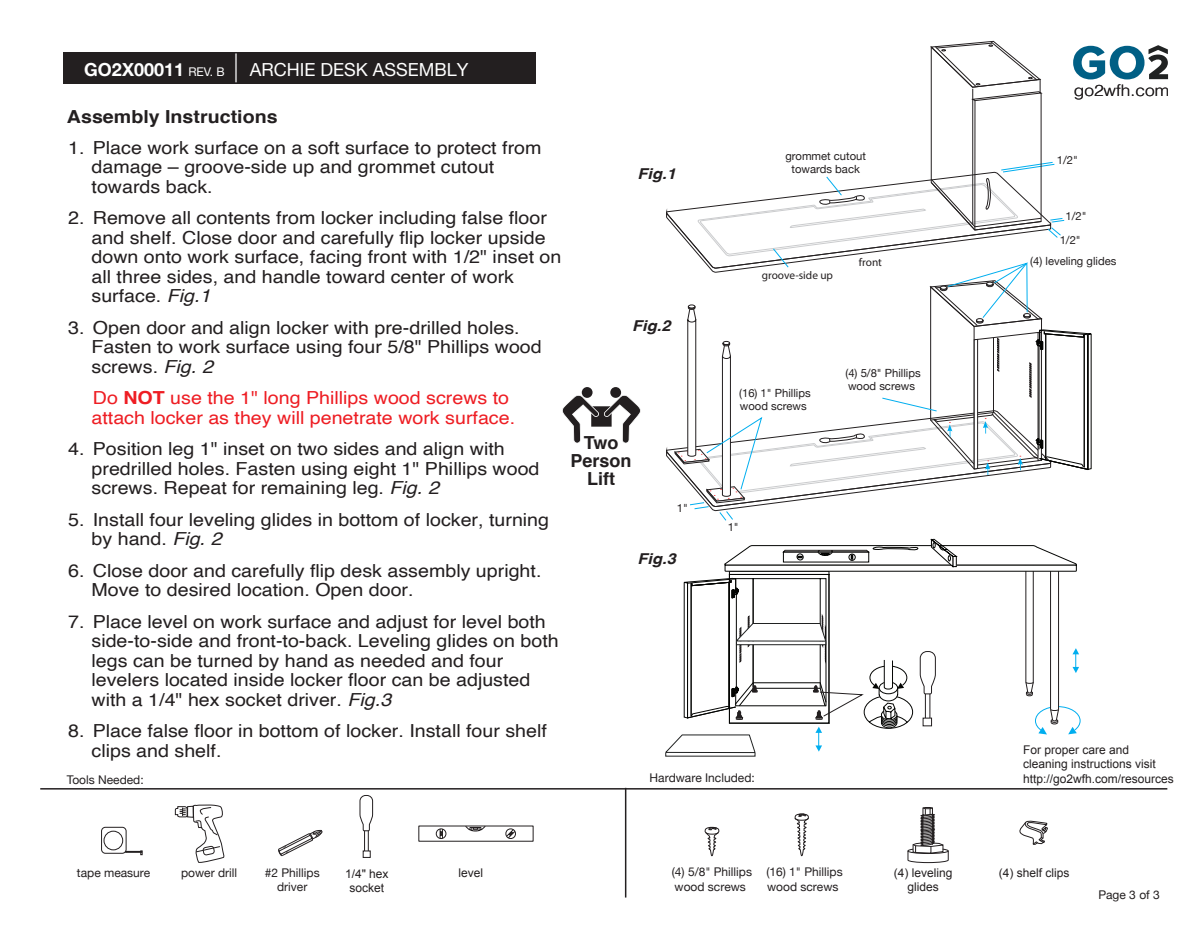
<style>
.page{position:relative;width:1202px;height:932px;background:#fff}
.page>*{position:absolute;margin:0;border:0;box-sizing:border-box;transform-origin:0 0}
.t1{font:28.8px "Helvetica Neue";color:#fff;scale:.62 1}
.t2{font:18px/19.5px "Helvetica";color:#231f20;scale:1.09 1}
.t3{font:18px/19.5px "Helvetica";color:#ee1d23;scale:1.09 1}
.t4{font:700 18px "Helvetica";color:#231f20;scale:1.09 1}
.t5{font:18px "Helvetica Neue";color:#fff}
.t6{font:700 18px "Helvetica Neue";color:#fff}
.t7{font:700 18px/18px "Helvetica";color:#231f20;text-align:center}
.t8{font:300 15.9px "Helvetica";color:#231f20;scale:1.09 1}
.t9{font:italic 700 15px "Helvetica";color:#231f20;scale:1.09 1}
.t10{font:12px/14.4px "Helvetica Neue";color:#231f20}
.t11{font:12px/14.4px "Arial";color:#231f20;text-align:center}
.t12{font:11.25px/13.5px "Helvetica Neue";color:#231f20}
.t13{font:11.25px "Myriad Pro";color:#231f20}
.s1{font-weight:400;font-size:12px}
.s2{font-style:italic}
.s3{font-weight:700}
</style>
<div class="page">
<svg style="left:562px;top:387px;width:79px;height:56px"></svg>
<div style="left:64px;top:52px;width:472px;height:32px;background:#231f20"></div>
<hr style="left:40px;top:788px;width:1127px;height:1px;background:#231f20">
<svg style="left:704px;top:826px;width:16px;height:31px"></svg>
<svg style="left:278px;top:830px;width:45px;height:26px"></svg>
<svg style="left:174px;top:804px;width:51px;height:59px"></svg>
<div style="left:101px;top:826px;width:25px;height:27px;border:1px solid #231f20;border-radius:4px"></div>
<svg style="left:125px;top:850px;width:17px;height:5px"></svg>
<div style="left:104px;top:830px;width:19px;height:20px;border:1px solid #231f20;border-radius:50%"></div>
<svg style="left:359px;top:795px;width:14px;height:63px"></svg>
<div style="left:363px;top:851px;width:7px;height:6px;background:#fff"></div>
<svg style="left:907px;top:807px;width:42px;height:56px"></svg>
<div style="left:436px;top:828px;width:10px;height:11px;border:1px solid #231f20;border-radius:50%"></div>
<svg style="left:439px;top:829px;width:4px;height:9px"></svg>
<svg style="left:465px;top:825px;width:52px;height:14px"></svg>
<svg style="left:794px;top:813px;width:15px;height:44px"></svg>
<svg style="left:1019px;top:820px;width:29px;height:25px"></svg>
<hr style="left:625px;top:787px;width:1px;height:110px;background:#231f20">
<svg style="left:666px;top:41px;width:502px;height:480px"></svg>
<svg style="left:665px;top:753px;width:90px;height:3px"></svg>
<svg style="left:665px;top:538px;width:415px;height:215px"></svg>
<p class="t6" style="left:84px;top:55px;width:142px">GO2X00011 <span class="s1">REV. B</span></p>
<h1 class="t1" style="left:234px;top:44px;width:8px">|</h1>
<p class="t5" style="left:250px;top:56px;width:220px">ARCHIE DESK ASSEMBLY</p>
<p class="t4" style="left:67px;top:102px;width:195px">Assembly Instructions</p>
<p class="t2" style="left:92px;top:138px;width:414px;text-indent:-23px">1. Place work surface on a soft surface to protect from damage – groove-side up and grommet cutout towards back.</p>
<p class="t2" style="left:92px;top:208px;width:432px;text-indent:-23px">2. Remove all contents from locker including false floor and shelf. Close door and carefully flip locker upside down onto work surface, facing front with 1/2" inset on all three sides, and handle toward center of work surface. <span class="s2">Fig.1</span></p>
<p class="t2" style="left:92px;top:318px;width:414px;text-indent:-23px">3. Open door and align locker with pre-drilled holes.<br>Fasten to work surface using four 5/8" Phillips wood screws. <span class="s2">Fig. 2</span></p>
<p class="t3" style="left:92px;top:388px;width:390px">Do <span class="s3">NOT</span> use the 1" long Phillips wood screws to attach locker as they will penetrate work surface.</p>
<p class="t2" style="left:92px;top:439px;width:412px;text-indent:-23px">4. Position leg 1" inset on two sides and align with predrilled holes. Fasten using eight 1" Phillips wood screws. Repeat for remaining leg. <span class="s2">Fig. 2</span></p>
<p class="t2" style="left:92px;top:510px;width:421px;text-indent:-23px">5. Install four leveling glides in bottom of locker, turning by hand. <span class="s2">Fig. 2</span></p>
<p class="t2" style="left:92px;top:561px;width:414px;text-indent:-23px">6. Close door and carefully flip desk assembly upright.<br>Move to desired location. Open door.</p>
<p class="t2" style="left:92px;top:612px;width:430px;text-indent:-23px">7. Place level on work surface and adjust for level both side-to-side and front-to-back. Leveling glides on both legs can be turned by hand as needed and four levelers located inside locker floor can be adjusted with a 1/4" hex socket driver. <span class="s2">Fig.3</span></p>
<p class="t2" style="left:92px;top:721px;width:419px;text-indent:-23px">8. Place false floor in bottom of locker. Install four shelf clips and shelf.</p>
<p class="t9" style="left:637px;top:161px;width:37px">Fig.1</p>
<p class="t9" style="left:632px;top:314px;width:37px">Fig.2</p>
<p class="t7" style="left:570px;top:434px;width:63px">Two<br>Person<br>Lift</p>
<p class="t12" style="left:677px;top:501px;width:13px">1"</p>
<p class="t9" style="left:637px;top:547px;width:37px">Fig.3</p>
<p class="t12" style="left:785px;top:149px;width:82px;text-align:center">grommet cutout towards back</p>
<p class="t13" style="left:762px;top:269px;width:73px">groove-side up</p>
<p class="t13" style="left:859px;top:255px;width:25px">front</p>
<p class="t12" style="left:739px;top:387px;width:73px">(16) 1" Phillips wood screws</p>
<p class="t12" style="left:845px;top:366px;width:77px">(4) 5/8" Phillips wood screws</p>
<p class="t12" style="left:727px;top:520px;width:13px">1"</p>
<p class="t10" style="left:67px;top:773px;width:78px">Tools Needed:</p>
<p class="t10" style="left:649px;top:771px;width:107px">Hardware Included:</p>
<p class="t8" style="left:1073px;top:77px;width:89px">go2wfh.com</p>
<p class="t12" style="left:1056px;top:154px;width:23px">1/2"</p>
<p class="t12" style="left:1065px;top:210px;width:23px">1/2"</p>
<p class="t12" style="left:1059px;top:234px;width:23px">1/2"</p>
<p class="t12" style="left:1030px;top:254px;width:88px">(4) leveling glides</p>
<p class="t11" style="left:1023px;top:742px;width:152px;text-align:left">For proper care and cleaning instructions visit http://go2wfh.com/resources</p>
<p class="t10" style="left:77px;top:865px;width:75px">tape measure</p>
<p class="t10" style="left:181px;top:865px;width:57px">power drill</p>
<p class="t10" style="left:265px;top:865px;width:56px;text-align:center">#2 Phillips driver</p>
<p class="t10" style="left:672px;top:865px;width:82px">(4) 5/8" Phillips wood screws</p>
<p class="t10" style="left:766px;top:865px;width:78px">(16) 1" Phillips wood screws</p>
<p class="t11" style="left:345px;top:866px;width:45px">1/4" hex socket</p>
<p class="t11" style="left:458px;top:865px;width:26px">level</p>
<p class="t11" style="left:894px;top:865px;width:60px">(4) leveling glides</p>
<p class="t11" style="left:998px;top:865px;width:72px">(4) shelf clips</p>
<p class="t10" style="left:1098px;top:887px;width:63px">Page 3 of 3</p>
</div>
